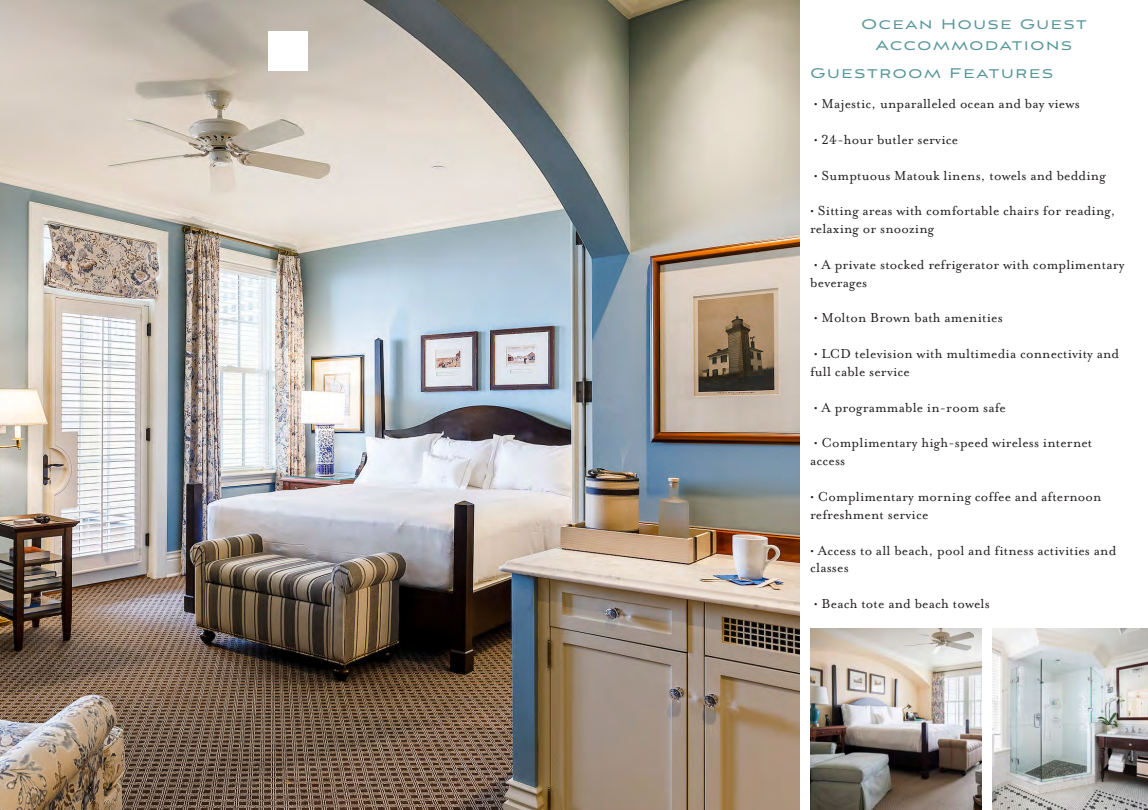
<style>
.page{position:relative;width:1148px;height:810px;background:#fff}
.page>*{position:absolute;margin:0;border:0;box-sizing:border-box;transform-origin:0 0}
.t1{font:17.5px "Aviano Sans";letter-spacing:.1em;color:#59979a}
.t2{font:17.38px/20.9px "Aviano Sans";letter-spacing:.1em;color:#59979a;text-align:center}
.t3{font:15px/17.9px "Mrs Eaves Lining OT";letter-spacing:.01em;color:#231f20}
.t4{font:7px "Aviano Sans";color:#ca8e30}
</style>
<div class="page">
<img style="left:0;top:0;width:799px;height:810px">
<div style="left:268px;top:32px;width:39px;height:39px;background:#fff"></div>
<img style="left:810px;top:628px;width:172px;height:182px">
<img style="left:992px;top:628px;width:156px;height:182px">
<p class="t4" style="left:286px;top:778px;width:6px">2</p>
<p class="t2" style="left:861px;top:15px;width:227px">Ocean House Guest<br>Accommodations</p>
<p class="t1" style="left:810px;top:65px;width:244px">Guestroom Features</p>
<p class="t3" style="left:813px;top:95px;width:267px">• Majestic, unparalleled ocean and bay views</p>
<p class="t3" style="left:813px;top:131px;width:146px">• 24-hour butler service</p>
<p class="t3" style="left:813px;top:166px;width:293px">• Sumptuous Matouk linens, towels and bedding</p>
<p class="t3" style="left:810px;top:202px;width:307px">• Sitting areas with comfortable chairs for reading, relaxing or snoozing</p>
<p class="t3" style="left:810px;top:256px;width:316px">• A private stocked refrigerator with complimentary beverages</p>
<p class="t3" style="left:813px;top:309px;width:190px">• Molton Brown bath amenities</p>
<p class="t3" style="left:810px;top:345px;width:311px">• LCD television with multimedia connectivity and full cable service</p>
<p class="t3" style="left:813px;top:398px;width:194px">• A programmable in-room safe</p>
<p class="t3" style="left:810px;top:434px;width:284px">• Complimentary high-speed wireless internet access</p>
<p class="t3" style="left:810px;top:488px;width:293px">• Complimentary morning coffee and afternoon refreshment service</p>
<p class="t3" style="left:810px;top:541px;width:308px">• Access to all beach, pool and fitness activities and classes</p>
<p class="t3" style="left:813px;top:595px;width:178px">• Beach tote and beach towels</p>
</div>
